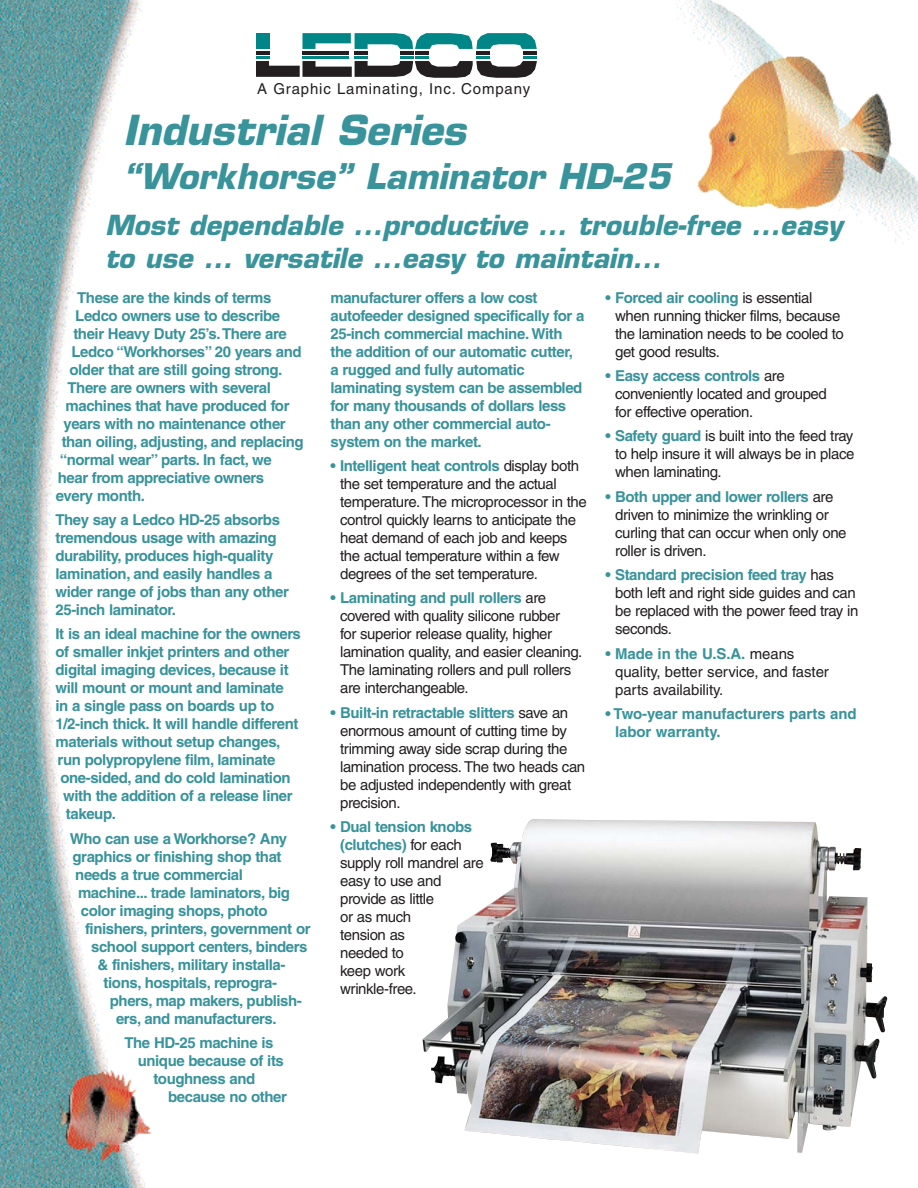
<style>
.page{position:relative;width:918px;height:1188px;background:#fff}
.page>*{position:absolute;margin:0;border:0;box-sizing:border-box;transform-origin:0 0}
.t1{font:italic 700 40.35px "Eurostile";color:#38939b}
.t2{font:italic 700 34.5px "Eurostile";color:#38939b}
.t3{font:italic 700 27px/32.4px "Eurostile";color:#38939b}
.t4{font:700 15px/18px "Helvetica";letter-spacing:-.03em;color:#38939b}
.t5{font:15px/18px "Helvetica";letter-spacing:-.03em;color:#231f20}
.t6{font:15px/18px "Helvetica";letter-spacing:-.005em;color:#231f20}
.t7{font:700 15px/18px "Helvetica";letter-spacing:-.005em;color:#38939b}
.t8{font:15px "Helvetica";letter-spacing:.055em;color:#231f20}
.s1{font-weight:700;color:#38939b}
</style>
<div class="page">
<img style="left:0;top:0;width:918px;height:1188px">
<div style="left:234px;top:27px;width:376px;height:59px;background:#fff"></div>
<hr style="left:302px;top:51px;width:47px;height:4px;background:#231f20">
<hr style="left:400px;top:51px;width:13px;height:4px;background:#231f20">
<hr style="left:355px;top:51px;width:13px;height:4px;background:#231f20">
<hr style="left:523px;top:51px;width:14px;height:4px;background:#231f20">
<hr style="left:415px;top:51px;width:14px;height:4px;background:#231f20">
<svg style="left:302px;top:33px;width:235px;height:16px"></svg>
<hr style="left:476px;top:51px;width:14px;height:4px;background:#231f20">
<hr style="left:256px;top:51px;width:13px;height:4px;background:#231f20">
<svg style="left:256px;top:56px;width:281px;height:22px"></svg>
<div style="left:256px;top:33px;width:13px;height:16px;background:#008687"></div>
<img style="left:423px;top:819px;width:464px;height:335px">
<p class="t8" style="left:257px;top:83px;width:274px">A Graphic Laminating, Inc. Company</p>
<p class="t1" style="left:123px;top:115px;width:353px">Industrial Series</p>
<p class="t2" style="left:123px;top:163px;width:556px">“Workhorse” Laminator HD-25</p>
<p class="t3" style="left:105px;top:212px;width:738px">Most dependable ...productive ... trouble-free ...easy to use ... versatile ...easy to maintain...</p>
<p class="t4" style="left:77px;top:290px;width:196px">These are the kinds of terms</p>
<p class="t4" style="left:75px;top:308px;width:206px">Ledco owners use to describe</p>
<p class="t4" style="left:73px;top:326px;width:215px">their Heavy Duty 25’s.There are</p>
<p class="t4" style="left:71px;top:344px;width:232px">Ledco “Workhorses” 20 years and</p>
<p class="t4" style="left:69px;top:362px;width:214px">older that are still going strong.</p>
<p class="t4" style="left:68px;top:380px;width:205px">There are owners with several</p>
<p class="t4" style="left:66px;top:398px;width:226px">machines that have produced for</p>
<p class="t4" style="left:64px;top:416px;width:224px">years with no maintenance other</p>
<p class="t4" style="left:62px;top:434px;width:244px">than oiling, adjusting, and replacing</p>
<p class="t4" style="left:60px;top:452px;width:214px">“normal wear” parts. In fact, we</p>
<p class="t4" style="left:58px;top:470px;width:208px">hear from appreciative owners</p>
<p class="t4" style="left:56px;top:488px;width:91px">every month.</p>
<p class="t4" style="left:56px;top:512px;width:235px">They say a Ledco HD-25 absorbs tremendous usage with amazing durability, produces high-quality lamination, and easily handles a wider range of jobs than any other<br>25-inch laminator.</p>
<p class="t4" style="left:56px;top:627px;width:247px">It is an ideal machine for the owners</p>
<p class="t4" style="left:56px;top:645px;width:235px">of smaller inkjet printers and other</p>
<p class="t4" style="left:56px;top:663px;width:235px">digital imaging devices, because it</p>
<p class="t4" style="left:56px;top:681px;width:230px">will mount or mount and laminate</p>
<p class="t4" style="left:56px;top:699px;width:220px">in a single pass on boards up to</p>
<p class="t4" style="left:56px;top:717px;width:244px">1/2-inch thick. It will handle different</p>
<p class="t4" style="left:56px;top:735px;width:226px">materials without setup changes,</p>
<p class="t4" style="left:58px;top:753px;width:219px">run polypropylene film, laminate</p>
<p class="t4" style="left:60px;top:771px;width:232px">one-sided, and do cold lamination</p>
<p class="t4" style="left:63px;top:789px;width:231px">with the addition of a release liner</p>
<p class="t4" style="left:66px;top:807px;width:51px">takeup.</p>
<p class="t4" style="left:70px;top:831px;width:219px">Who can use a Workhorse? Any</p>
<p class="t4" style="left:73px;top:849px;width:211px">graphics or finishing shop that</p>
<p class="t4" style="left:75px;top:867px;width:169px">needs a true commercial</p>
<p class="t4" style="left:78px;top:885px;width:214px">machine... trade laminators, big</p>
<p class="t4" style="left:81px;top:903px;width:188px">color imaging shops, photo</p>
<p class="t4" style="left:85px;top:921px;width:227px">finishers, printers, government or</p>
<p class="t4" style="left:91px;top:939px;width:218px">school support centers, binders</p>
<p class="t4" style="left:97px;top:957px;width:190px">&amp; finishers, military installa-</p>
<p class="t4" style="left:104px;top:975px;width:175px">tions, hospitals, reprogra-</p>
<p class="t4" style="left:110px;top:993px;width:193px">phers, map makers, publish-</p>
<p class="t4" style="left:116px;top:1011px;width:162px">ers, and manufacturers.</p>
<p class="t4" style="left:124px;top:1036px;width:151px">The HD-25 machine is</p>
<p class="t4" style="left:138px;top:1054px;width:148px">unique because of its</p>
<p class="t4" style="left:153px;top:1072px;width:104px">toughness and</p>
<p class="t4" style="left:168px;top:1090px;width:120px">because no other</p>
<p class="t4" style="left:330px;top:290px;width:255px">manufacturer offers a low cost autofeeder designed specifically for a<br>25-inch commercial machine. With the addition of our automatic cutter, a rugged and fully automatic laminating system can be assembled for many thousands of dollars less than any other commercial auto&shy;system on the market.</p>
<p class="t5" style="left:340px;top:458px;width:248px;text-indent:-10px"><span class="s1">• Intelligent heat controls</span> display both the set temperature and the actual temperature. The microprocessor in the control quickly learns to anticipate the heat demand of each job and keeps the actual temperature within a few degrees of the set temperature.</p>
<p class="t5" style="left:340px;top:591px;width:244px;text-indent:-10px"><span class="s1">• Laminating and pull rollers</span> are covered with quality silicone rubber<br>for superior release quality, higher lamination quality, and easier cleaning.<br>The laminating rollers and pull rollers are interchangeable.</p>
<p class="t5" style="left:340px;top:705px;width:247px;text-indent:-10px"><span class="s1">• Built-in retractable slitters</span> save an enormous amount of cutting time by trimming away side scrap during the lamination process. The two heads can be adjusted independently with great precision.</p>
<p class="t5" style="left:340px;top:820px;width:145px;text-indent:-10px"><span class="s1">• Dual tension knobs (clutches)</span> for each supply roll mandrel are easy to use and provide as little<br>or as much<br>tension as<br>needed to<br>keep work wrinkle-free.</p>
<p class="t5" style="left:615px;top:290px;width:230px;text-indent:-10px"><span class="s1">• Forced air cooling</span> is essential when running thicker films, because the lamination needs to be cooled to get good results.</p>
<p class="t5" style="left:615px;top:368px;width:213px;text-indent:-10px"><span class="s1">• Easy access controls</span> are conveniently located and grouped for effective operation.</p>
<p class="t5" style="left:615px;top:429px;width:241px;text-align:justify;text-indent:-10px"><span class="s1">• Safety guard</span> is built into the feed tray to help insure it will always be in place when laminating.</p>
<p class="t5" style="left:615px;top:489px;width:233px;text-indent:-10px"><span class="s1">• Both upper and lower rollers</span> are driven to minimize the wrinkling or curling that can occur when only one roller is driven.</p>
<p class="t5" style="left:615px;top:568px;width:245px;text-indent:-10px"><span class="s1">• Standard precision feed tray</span> has both left and right side guides and can be replaced with the power feed tray in seconds.</p>
<p class="t6" style="left:615px;top:646px;width:215px;text-indent:-10px"><span class="s1">• Made in the U.S.A.</span> means quality, better service, and faster parts availability.</p>
<p class="t7" style="left:615px;top:707px;width:243px;text-indent:-10px">• Two-year manufacturers parts and labor warranty.</p>
</div>
